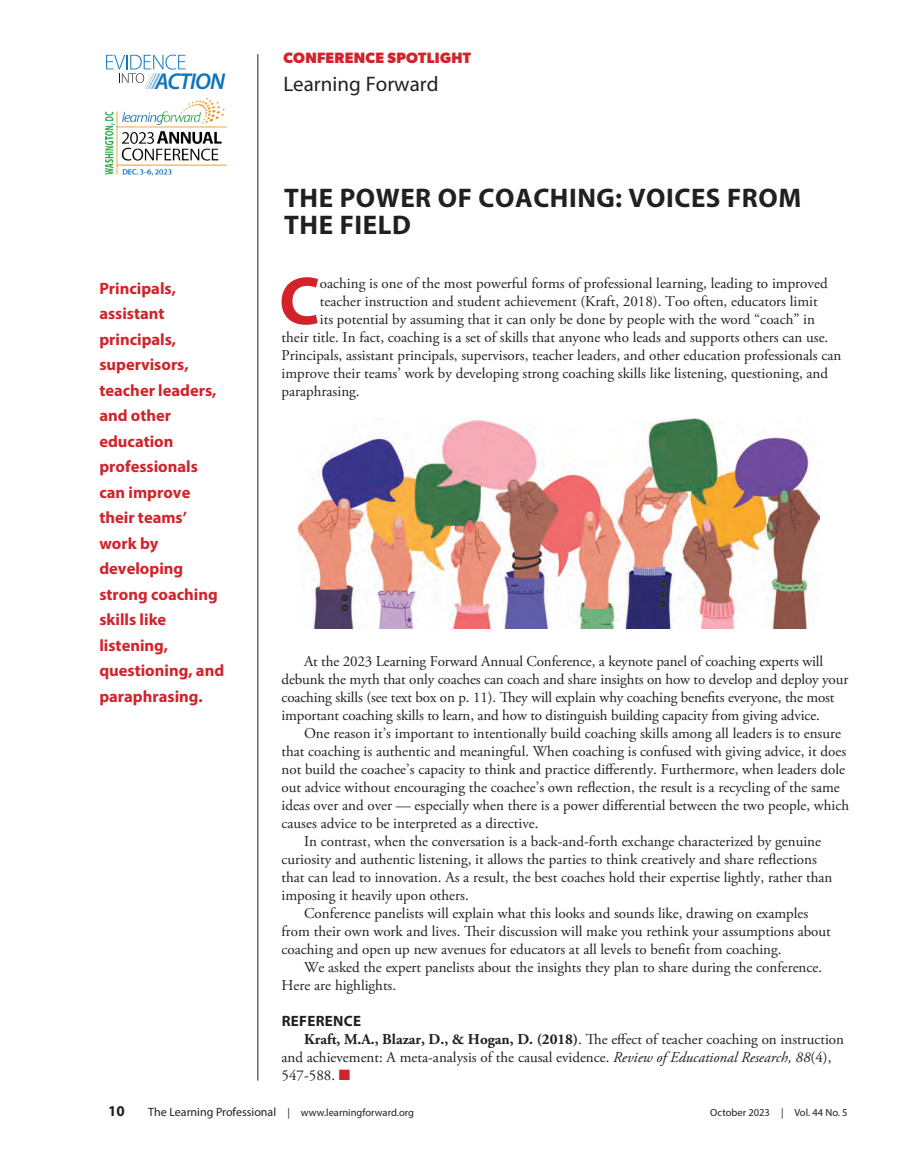
<style>
.page{position:relative;width:905px;height:1175px;background:#fff}
.page>*{position:absolute;margin:0;border:0;box-sizing:border-box;transform-origin:0 0}
.body{font:700 68.4px "Myriad Pro";color:#d1232a}
.box{font:700 27px/27px "Myriad Pro";letter-spacing:.02em;color:#231f20}
.t1{font:italic 600 22.95px "Myriad Pro";letter-spacing:-.04em;color:#1074bc}
.box-2{font:21px "Myriad Pro";color:#231f20}
.liftout{font:700 16.5px/25.5px "Myriad Pro";color:#d1232a}
.body-2{font:15px/18px "Adobe Garamond Pro";color:#231f20}
.t2{font:700 15px "Gibson";letter-spacing:.02em;color:#d1232a}
.subhead{font:700 15px "Myriad Pro";letter-spacing:.02em;color:#231f20}
.t3{font:10.5px "Myriad Pro";color:#231f20}
.s1{font-weight:700}
.s2{font-style:italic}
.s3{color:#d1232a}
.s4{font-size:12px}
</style>
<div class="page">
<hr style="left:257px;top:54px;width:1px;height:1026px;background:#231f20">
<img style="left:298px;top:418px;width:521px;height:210px">
<img style="left:105px;top:98px;width:122px;height:78px">
<svg style="left:106px;top:55px;width:80px;height:34px"></svg>
<p class="t1" style="left:155px;top:67px;width:71px">ACTION</p>
<p class="liftout" style="left:99px;top:275px;width:126px">Principals, assistant principals, supervisors, teacher leaders, and other education professionals can improve their teams’ work by developing strong coaching skills like listening, questioning, and paraphrasing.</p>
<p class="t2" style="left:283px;top:49px;width:189px">CONFERENCE SPOTLIGHT</p>
<p class="box-2" style="left:283px;top:71px;width:157px">Learning Forward</p>
<p class="box" style="left:284px;top:184px;width:518px">THE POWER OF COACHING: VOICES FROM<br>THE FIELD</p>
<p class="body" style="left:279px;top:256px;width:42px">C</p>
<p class="body-2" style="left:320px;top:275px;width:509px">oaching is one of the most powerful forms of professional learning, leading to improved</p>
<p class="body-2" style="left:320px;top:293px;width:499px">teacher instruction and student achievement (Kraft, 2018). Too often, educators limit</p>
<p class="body-2" style="left:320px;top:311px;width:496px">its potential by assuming that it can only be done by people with the word “coach” in</p>
<p class="body-2" style="left:281px;top:329px;width:548px">their title. In fact, coaching is a set of skills that anyone who leads and supports others can use.</p>
<p class="body-2" style="left:281px;top:347px;width:561px">Principals, assistant principals, supervisors, teacher leaders, and other education professionals can</p>
<p class="body-2" style="left:281px;top:365px;width:548px">improve their teams’ work by developing strong coaching skills like listening, questioning, and</p>
<p class="body-2" style="left:281px;top:383px;width:80px">paraphrasing.</p>
<p class="body-2" style="left:281px;top:653px;width:568px;text-indent:22px">At the 2023 Learning Forward Annual Conference, a keynote panel of coaching experts will debunk the myth that only coaches can coach and share insights on how to develop and deploy your coaching skills (see text box on p. 11). They will explain why coaching benefits everyone, the most important coaching skills to learn, and how to distinguish building capacity from giving advice.</p>
<p class="body-2" style="left:281px;top:725px;width:569px;text-indent:22px">One reason it’s important to intentionally build coaching skills among all leaders is to ensure that coaching is authentic and meaningful. When coaching is confused with giving advice, it does not build the coachee’s capacity to think and practice differently. Furthermore, when leaders dole out advice without encouraging the coachee’s own reflection, the result is a recycling of the same ideas over and over — especially when there is a power differential between the two people, which causes advice to be interpreted as a directive.</p>
<p class="body-2" style="left:281px;top:833px;width:552px;text-indent:22px">In contrast, when the conversation is a back-and-forth exchange characterized by genuine curiosity and authentic listening, it allows the parties to think creatively and share reflections that can lead to innovation. As a result, the best coaches hold their expertise lightly, rather than imposing it heavily upon others.</p>
<p class="body-2" style="left:281px;top:905px;width:551px;text-indent:22px">Conference panelists will explain what this looks and sounds like, drawing on examples from their own work and lives. Their discussion will make you rethink your assumptions about coaching and open up new avenues for educators at all levels to benefit from coaching.</p>
<p class="body-2" style="left:281px;top:959px;width:542px;text-indent:22px">We asked the expert panelists about the insights they plan to share during the conference.<br>Here are highlights.</p>
<p class="subhead" style="left:282px;top:1011px;width:81px">REFERENCE</p>
<p class="body-2" style="left:281px;top:1031px;width:564px;text-indent:22px"><span class="s1">Kraft, M.A., Blazar, D., &amp; Hogan, D. (2018)</span>. The effect of teacher coaching on instruction and achievement: A meta-analysis of the causal evidence. <span class="s2">Review of Educational Research, 88</span>(4),<br>547-588. <span class="s3">■</span></p>
<p class="subhead" style="left:108px;top:1101px;width:18px">10</p>
<p class="t3" style="left:148px;top:1106px;width:267px"><span class="s4">The Learning Professional</span> | www.learningforward.org</p>
<p class="t3" style="left:710px;top:1106px;width:139px">October 2023 | Vol. 44 No. 5</p>
</div>
